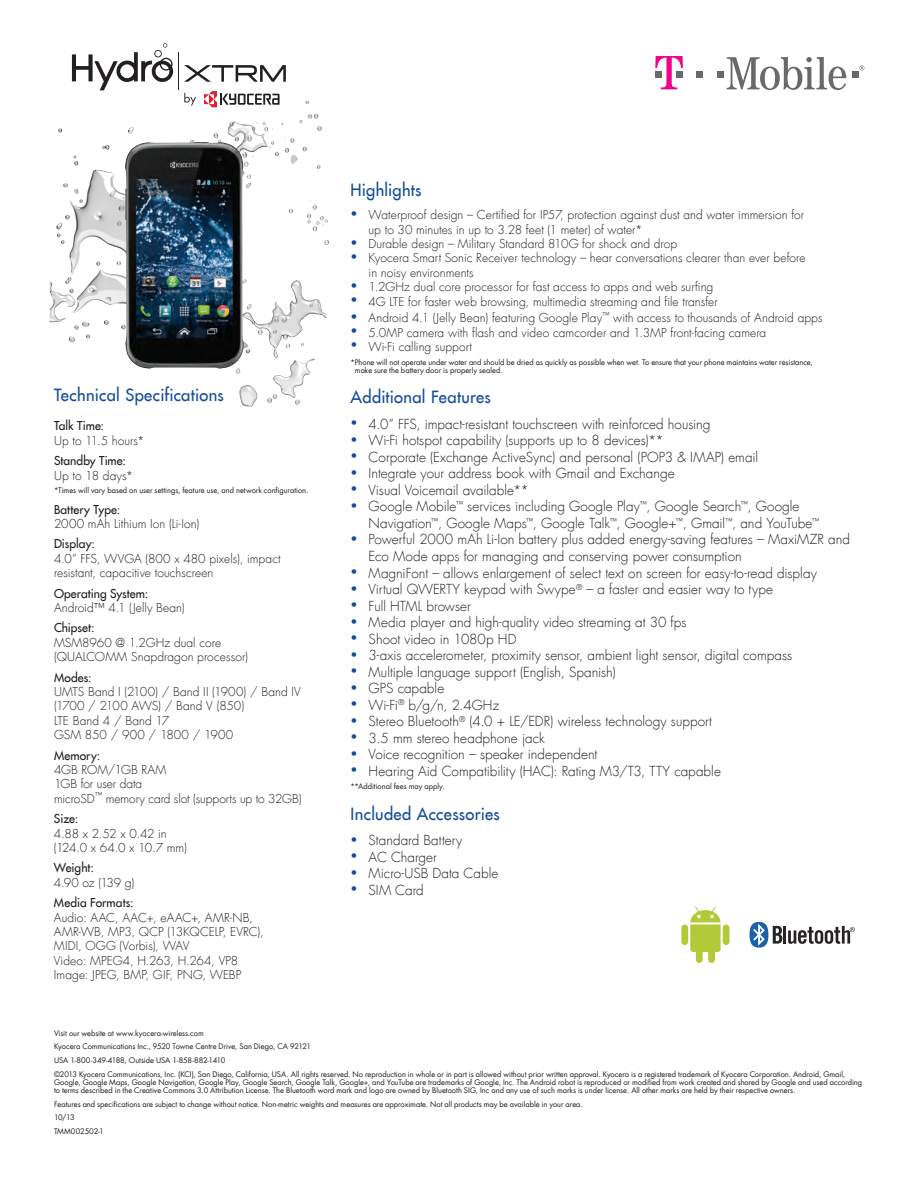
<style>
.page{position:relative;width:918px;height:1188px;background:#fff}
.page>*{position:absolute;margin:0;border:0;box-sizing:border-box;transform-origin:0 0}
.Main_Head{font:16.5px "Futura LT";letter-spacing:.015em;color:#124c98}
.t1{font:300 13.5px/16.5px "Futura LT";color:#231f20}
.Sub_Bullets{font:300 12px/14.4px "Futura LT";letter-spacing:.005em;color:#231f20}
.Sub_Head_2{font:12px "Futura LT";letter-spacing:.005em;color:#231f20}
.Small_Type{font:7.5px/8.2px "Futura LT";color:#231f20}
.s1{font-weight:400;color:#124c98}
.s2{font-weight:400;font-size:12px;color:#124c98}
</style>
<div class="page">
<img style="left:49px;top:100px;width:280px;height:307px">
<div style="left:68px;top:32px;width:222px;height:84px;background:#fff"></div>
<svg style="left:72px;top:43px;width:101px;height:47px"></svg>
<hr style="left:178px;top:53px;width:1px;height:37px;background:#231f20">
<svg style="left:184px;top:65px;width:102px;height:17px"></svg>
<svg style="left:184px;top:93px;width:12px;height:13px"></svg>
<svg style="left:204px;top:91px;width:76px;height:16px"></svg>
<img style="left:125px;top:142px;width:119px;height:227px">
<svg style="left:750px;top:922px;width:105px;height:26px"></svg>
<svg style="left:681px;top:906px;width:49px;height:57px"></svg>
<div style="left:696px;top:71px;width:7px;height:7px;background:#69696c"></div>
<div style="left:717px;top:71px;width:7px;height:7px;background:#69696c"></div>
<svg style="left:727px;top:57px;width:119px;height:33px"></svg>
<div style="left:852px;top:71px;width:7px;height:7px;background:#69696c"></div>
<svg style="left:859px;top:65px;width:5px;height:5px"></svg>
<svg style="left:655px;top:56px;width:28px;height:33px"></svg>
<p class="Main_Head" style="left:54px;top:384px;width:171px">Technical Specifications</p>
<p class="Sub_Head_2" style="left:54px;top:418px;width:52px">Talk Time:</p>
<p class="Sub_Bullets" style="left:54px;top:434px;width:92px">Up to 11.5 hours*</p>
<p class="Sub_Head_2" style="left:54px;top:453px;width:73px">Standby Time:</p>
<p class="Sub_Bullets" style="left:54px;top:468px;width:81px">Up to 18 days*</p>
<p class="Small_Type" style="left:54px;top:486px;width:256px">*Times will vary based on user settings, feature use, and network configuration.</p>
<p class="Sub_Head_2" style="left:54px;top:501px;width:68px">Battery Type:</p>
<p class="Sub_Bullets" style="left:54px;top:517px;width:147px">2000 mAh Lithium Ion (Li-Ion)</p>
<p class="Sub_Head_2" style="left:54px;top:536px;width:43px">Display:</p>
<p class="Sub_Bullets" style="left:54px;top:552px;width:228px">4.0” FFS, WVGA (800 x 480 pixels), impact resistant, capacitive touchscreen</p>
<p class="Sub_Head_2" style="left:54px;top:585px;width:96px">Operating System:</p>
<p class="Sub_Bullets" style="left:54px;top:601px;width:132px">Android™ 4.1 (Jelly Bean)</p>
<p class="Sub_Head_2" style="left:54px;top:620px;width:42px">Chipset:</p>
<p class="Sub_Bullets" style="left:54px;top:636px;width:169px">MSM8960 @ 1.2GHz dual core</p>
<p class="Sub_Bullets" style="left:54px;top:650px;width:196px">(QUALCOMM Snapdragon processor)</p>
<p class="Sub_Head_2" style="left:54px;top:669px;width:39px">Modes:</p>
<p class="Sub_Bullets" style="left:54px;top:685px;width:248px">UMTS Band I (2100) / Band II (1900) / Band IV (1700 / 2100 AWS) / Band V (850)</p>
<p class="Sub_Bullets" style="left:54px;top:714px;width:117px">LTE Band 4 / Band 17</p>
<p class="Sub_Bullets" style="left:54px;top:728px;width:181px">GSM 850 / 900 / 1800 / 1900</p>
<p class="Sub_Head_2" style="left:54px;top:747px;width:48px">Memory:</p>
<p class="Sub_Bullets" style="left:54px;top:763px;width:114px">4GB ROM/1GB RAM</p>
<p class="Sub_Bullets" style="left:54px;top:777px;width:90px">1GB for user data</p>
<p class="Sub_Bullets" style="left:54px;top:792px;width:249px">microSD<sup>™</sup> memory card slot (supports up to 32GB)</p>
<p class="Sub_Head_2" style="left:54px;top:811px;width:26px">Size:</p>
<p class="Sub_Bullets" style="left:54px;top:826px;width:114px">4.88 x 2.52 x 0.42 in</p>
<p class="Sub_Bullets" style="left:54px;top:841px;width:134px">(124.0 x 64.0 x 10.7 mm)</p>
<p class="Sub_Head_2" style="left:54px;top:860px;width:41px">Weight:</p>
<p class="Sub_Bullets" style="left:54px;top:876px;width:82px">4.90 oz (139 g)</p>
<p class="Sub_Head_2" style="left:54px;top:895px;width:81px">Media Formats:</p>
<p class="Sub_Bullets" style="left:54px;top:910px;width:200px">Audio: AAC, AAC+, eAAC+, AMR-NB,</p>
<p class="Sub_Bullets" style="left:54px;top:925px;width:211px">AMR-WB, MP3, QCP (13KQCELP, EVRC),</p>
<p class="Sub_Bullets" style="left:54px;top:939px;width:137px">MIDI, OGG (Vorbis), WAV</p>
<p class="Sub_Bullets" style="left:54px;top:954px;width:186px">Video: MPEG4, H.263, H.264, VP8</p>
<p class="Sub_Bullets" style="left:54px;top:968px;width:189px">Image: JPEG, BMP, GIF, PNG, WEBP</p>
<p class="Main_Head" style="left:351px;top:179px;width:72px">Highlights</p>
<p class="Sub_Bullets" style="left:369px;top:208px;width:437px;text-indent:-18px"><span class="s1">•</span> Waterproof design – Certified for IP57, protection against dust and water immersion for up to 30 minutes in up to 3.28 feet (1 meter) of water*</p>
<p class="Sub_Bullets" style="left:351px;top:237px;width:328px"><span class="s1">•</span> Durable design – Military Standard 810G for shock and drop</p>
<p class="Sub_Bullets" style="left:369px;top:251px;width:438px;text-indent:-18px"><span class="s1">•</span> Kyocera Smart Sonic Receiver technology – hear conversations clearer than ever before in noisy environments</p>
<p class="Sub_Bullets" style="left:351px;top:280px;width:364px"><span class="s1">•</span> 1.2GHz dual core processor for fast access to apps and web surfing</p>
<p class="Sub_Bullets" style="left:351px;top:294px;width:369px"><span class="s1">•</span> 4G LTE for faster web browsing, multimedia streaming and file transfer</p>
<p class="Sub_Bullets" style="left:351px;top:311px;width:474px"><span class="s1">•</span> Android 4.1 (Jelly Bean) featuring Google Play<sup>™</sup> with access to thousands of Android apps</p>
<p class="Sub_Bullets" style="left:351px;top:325px;width:417px"><span class="s1">•</span> 5.0MP camera with flash and video camcorder and 1.3MP front-facing camera</p>
<p class="Sub_Bullets" style="left:351px;top:340px;width:123px"><span class="s1">•</span> Wi-Fi calling support</p>
<p class="Small_Type" style="left:355px;top:358px;width:460px;text-indent:-4px">*Phone will not operate under water and should be dried as quickly as possible when wet. To ensure that your phone maintains water resistance, make sure the battery door is properly sealed.</p>
<p class="Main_Head" style="left:351px;top:387px;width:142px">Additional Features</p>
<p class="t1" style="left:351px;top:416px;width:361px"><span class="s2">•</span> 4.0” FFS, impact-resistant touchscreen with reinforced housing</p>
<p class="t1" style="left:351px;top:433px;width:315px"><span class="s2">•</span> Wi-Fi hotspot capability (supports up to 8 devices)**</p>
<p class="t1" style="left:351px;top:449px;width:409px"><span class="s2">•</span> Corporate (Exchange ActiveSync) and personal (POP3 &amp; IMAP) email</p>
<p class="t1" style="left:351px;top:466px;width:326px"><span class="s2">•</span> Integrate your address book with Gmail and Exchange</p>
<p class="t1" style="left:351px;top:482px;width:180px"><span class="s2">•</span> Visual Voicemail available**</p>
<p class="t1" style="left:369px;top:499px;width:452px;text-indent:-18px"><span class="s2">•</span> Google Mobile<sup>™</sup> services including Google Play<sup>™</sup>, Google Search<sup>™</sup>, Google<br>Navigation<sup>™</sup>, Google Maps<sup>™</sup>, Google Talk<sup>™</sup>, Google+<sup>™</sup>, Gmail<sup>™</sup>, and YouTube<sup>™</sup></p>
<p class="t1" style="left:369px;top:532px;width:483px;text-indent:-18px"><span class="s2">•</span> Powerful 2000 mAh Li-Ion battery plus added energy-saving features – MaxiMZR and<br>Eco Mode apps for managing and conserving power consumption</p>
<p class="t1" style="left:351px;top:565px;width:468px"><span class="s2">•</span> MagniFont – allows enlargement of select text on screen for easy-to-read display</p>
<p class="t1" style="left:351px;top:581px;width:424px"><span class="s2">•</span> Virtual QWERTY keypad with Swype<sup>®</sup> – a faster and easier way to type</p>
<p class="t1" style="left:351px;top:598px;width:122px"><span class="s2">•</span> Full HTML browser</p>
<p class="t1" style="left:351px;top:614px;width:337px"><span class="s2">•</span> Media player and high-quality video streaming at 30 fps</p>
<p class="t1" style="left:351px;top:631px;width:167px"><span class="s2">•</span> Shoot video in 1080p HD</p>
<p class="t1" style="left:351px;top:647px;width:443px"><span class="s2">•</span> 3-axis accelerometer, proximity sensor, ambient light sensor, digital compass</p>
<p class="t1" style="left:351px;top:664px;width:267px"><span class="s2">•</span> Multiple language support (English, Spanish)</p>
<p class="t1" style="left:351px;top:680px;width:95px"><span class="s2">•</span> GPS capable</p>
<p class="t1" style="left:351px;top:697px;width:150px"><span class="s2">•</span> Wi-Fi<sup>®</sup> b/g/n, 2.4GHz</p>
<p class="t1" style="left:351px;top:713px;width:363px"><span class="s2">•</span> Stereo Bluetooth<sup>®</sup> (4.0 + LE/EDR) wireless technology support</p>
<p class="t1" style="left:351px;top:730px;width:196px"><span class="s2">•</span> 3.5 mm stereo headphone jack</p>
<p class="t1" style="left:351px;top:746px;width:248px"><span class="s2">•</span> Voice recognition – speaker independent</p>
<p class="t1" style="left:351px;top:763px;width:372px"><span class="s2">•</span> Hearing Aid Compatibility (HAC): Rating M3/T3, TTY capable</p>
<p class="Small_Type" style="left:351px;top:782px;width:96px">**Additional fees may apply.</p>
<p class="Main_Head" style="left:351px;top:803px;width:151px">Included Accessories</p>
<p class="t1" style="left:351px;top:832px;width:113px"><span class="s2">•</span> Standard Battery</p>
<p class="t1" style="left:351px;top:849px;width:88px"><span class="s2">•</span> AC Charger</p>
<p class="t1" style="left:351px;top:865px;width:149px"><span class="s2">•</span> Micro-USB Data Cable</p>
<p class="t1" style="left:351px;top:882px;width:75px"><span class="s2">•</span> SIM Card</p>
<p class="Small_Type" style="left:54px;top:1029px;width:151px">Visit our website at www.kyocera-wireless.com</p>
<p class="Small_Type" style="left:54px;top:1042px;width:259px">Kyocera Communications Inc., 9520 Towne Centre Drive, San Diego, CA 92121</p>
<p class="Small_Type" style="left:54px;top:1056px;width:173px">USA 1-800-349-4188, Outside USA 1-858-882-1410</p>
<p class="Small_Type" style="left:54px;top:1070px;width:810px">©2013 Kyocera Communications, Inc. (KCI), San Diego, California, USA. All rights reserved. No reproduction in whole or in part is allowed without prior written approval. Kyocera is a registered trademark of Kyocera Corporation. Android, Gmail,<br>Google, Google Maps, Google Navigation, Google Play, Google Search, Google Talk, Google+, and YouTube are trademarks of Google, Inc. The Android robot is reproduced or modified from work created and shared by Google and used according to terms described in the Creative Commons 3.0 Attribution License. The Bluetooth word mark and logo are owned by Bluetooth SIG, Inc and any use of such marks is under license. All other marks are held by their respective owners.</p>
<p class="Small_Type" style="left:54px;top:1100px;width:530px">Features and specifications are subject to change without notice. Non-metric weights and measures are approximate. Not all products may be available in your area.</p>
<p class="Small_Type" style="left:54px;top:1114px;width:22px">10/13</p>
<p class="Small_Type" style="left:54px;top:1127px;width:51px">TMM002502-1</p>
</div>
